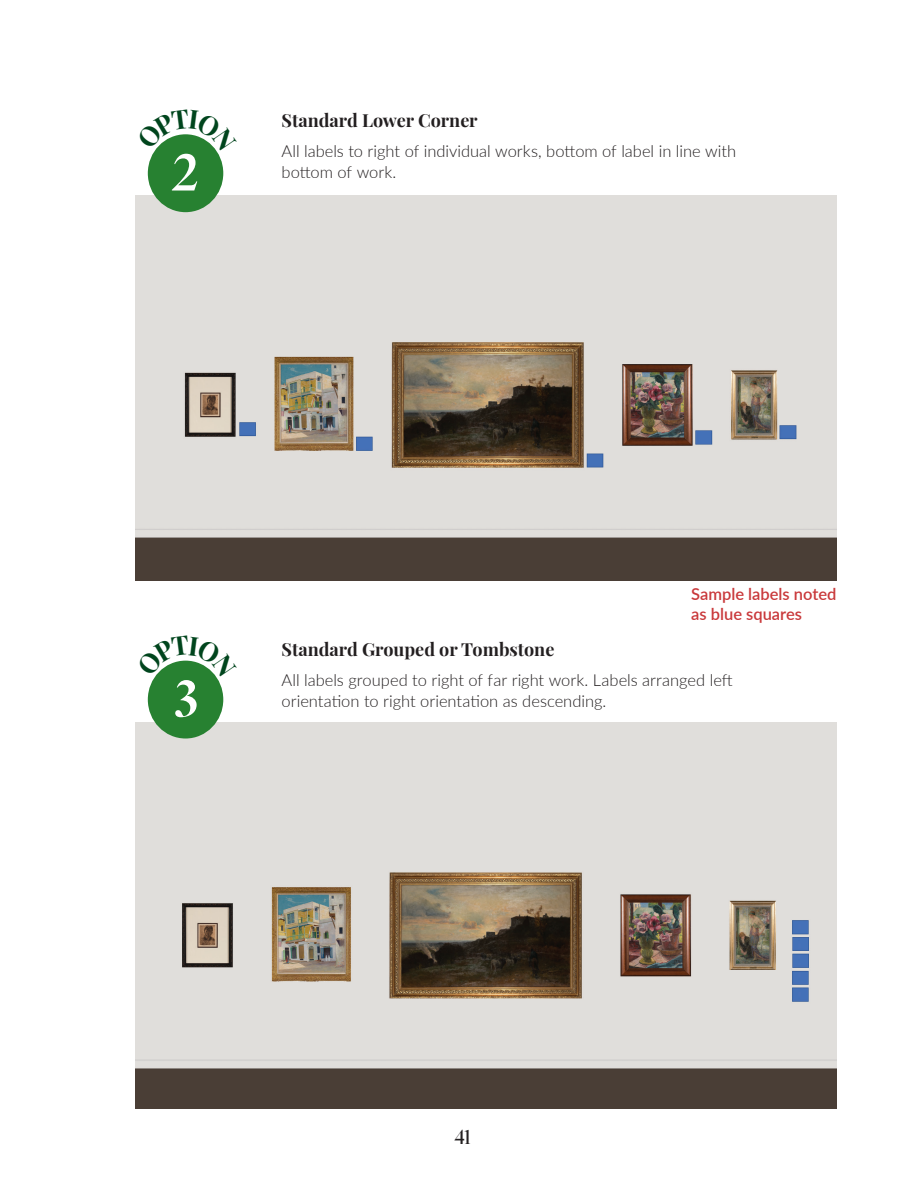
<style>
.page{position:relative;width:918px;height:1188px;background:#fff}
.page>*{position:absolute;margin:0;border:0;box-sizing:border-box;transform-origin:0 0}
.t1{font:900 50.7px "Big Caslon FB";color:#fff}
.t2{font:700 19.5px "Big Caslon FB";color:#231f20}
.t3{font:700 18px "Playfair Display";color:#231f20}
.t4{font:300 16.5px/21px "Lato";color:#231f20}
.t5{font:600 16.5px/19.8px "Lato";color:#c9393b}
</style>
<div class="page">
<img style="left:135px;top:195px;width:702px;height:386px">
<img style="left:135px;top:723px;width:702px;height:385px">
<div style="left:148px;top:134px;width:75px;height:78px;background:#278131;border-radius:50%"></div>
<div style="left:148px;top:661px;width:75px;height:78px;background:#278131;border-radius:50%"></div>
<svg style="left:154px;top:134px;width:63px;height:18px"></svg>
<svg style="left:154px;top:660px;width:63px;height:18px"></svg>
<h1 class="t1" style="left:173px;top:142px;width:27px">2</h1>
<p class="t3" style="left:282px;top:106px;width:198px">Standard Lower Corner</p>
<p class="t4" style="left:282px;top:140px;width:456px">All labels to right of individual works, bottom of label in line with bottom of work.</p>
<h1 class="t1" style="left:176px;top:669px;width:22px">3</h1>
<p class="t5" style="left:691px;top:583px;width:147px">Sample labels noted as blue squares</p>
<p class="t3" style="left:282px;top:635px;width:274px">Standard Grouped or Tombstone</p>
<p class="t4" style="left:282px;top:669px;width:453px">All labels grouped to right of far right work. Labels arranged left orientation to right orientation as descending.</p>
<p class="t2" style="left:454px;top:1126px;width:18px">41</p>
</div>
